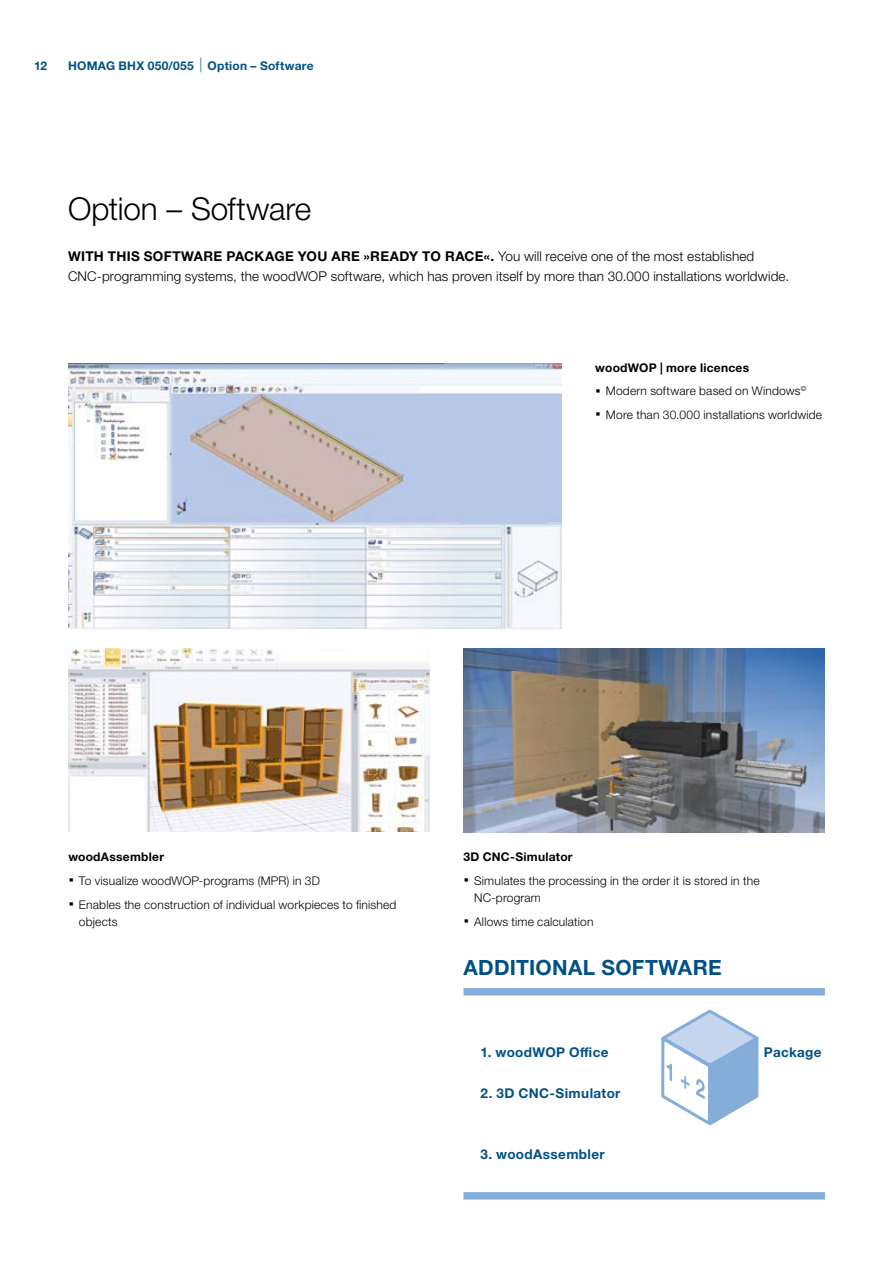
<style>
.page{position:relative;width:893px;height:1263px;background:#fff}
.page>*{position:absolute;margin:0;border:0;box-sizing:border-box;transform-origin:0 0}
.t1{font:300 31.5px "Helvetica Neue LTW1 G";letter-spacing:-.005em;color:#000}
.t2{font:700 21px "Helvetica Neue LTW1 G";letter-spacing:.01em;color:#005185}
.t3{font:300 13.5px/20.4px "Helvetica Neue LTW1 G";letter-spacing:.01em;color:#000}
.t4{font:700 13.5px "Helvetica Neue LTW1 G";letter-spacing:.025em;color:#005185}
.t5{font:300 12px/23.7px "Helvetica Neue LTW1 G";letter-spacing:.015em;color:#000}
.t6{font:700 12px "Helvetica Neue LTW1 G";letter-spacing:.025em;color:#005185}
.s1{font-weight:700}
.s2{font-weight:700;font-size:21px}
</style>
<div class="page">
<img style="left:463px;top:649px;width:362px;height:183px">
<img style="left:68px;top:363px;width:493px;height:265px">
<img style="left:68px;top:649px;width:361px;height:183px">
<div style="left:463px;top:988px;width:362px;height:7px;background:#84aed9"></div>
<div style="left:463px;top:1192px;width:362px;height:7px;background:#84aed9"></div>
<svg style="left:661px;top:1009px;width:98px;height:116px"></svg>
<svg style="left:200px;top:58px;width:1px;height:14px"></svg>
<p class="t6" style="left:34px;top:58px;width:15px">12</p>
<p class="t6" style="left:68px;top:58px;width:247px">HOMAG BHX 050/055 Option – Software</p>
<h1 class="t1" style="left:68px;top:190px;width:245px">Option – Software</h1>
<p class="t3" style="left:68px;top:246px;width:723px"><span class="s1">WITH THIS SOFTWARE PACKAGE YOU ARE »READY TO RACE«.</span> You will receive one of the most established<br>CNC-programming systems, the woodWOP software, which has proven itself by more than 30.000 installations worldwide.</p>
<p class="t5" style="left:595px;top:355px;width:228px"><span class="s1">woodWOP | more licences<br></span><span class="s2">·</span> Modern software based on Windows<sup>©<br></sup><span class="s2">·</span> More than 30.000 installations worldwide</p>
<p class="t5" style="left:68px;top:845px;width:330px"><span class="s1">woodAssembler<br></span><span class="s2">·</span> To visualize woodWOP-programs (MPR) in 3D<br><span class="s2">·</span> Enables the construction of individual workpieces to finished</p>
<p class="t5" style="left:79px;top:910px;width:40px">objects</p>
<p class="t5" style="left:463px;top:845px;width:298px"><span class="s1">3D CNC-Simulator<br></span><span class="s2">·</span> Simulates the processing in the order it is stored in the</p>
<p class="t5" style="left:463px;top:886px;width:131px;text-indent:11px">NC-program<br><span class="s2">·</span> Allows time calculation</p>
<h2 class="t2" style="left:463px;top:955px;width:260px">ADDITIONAL SOFTWARE</h2>
<p class="t4" style="left:480px;top:1043px;width:130px">1. woodWOP Office</p>
<p class="t4" style="left:480px;top:1084px;width:142px">2. 3D CNC-Simulator</p>
<p class="t4" style="left:480px;top:1145px;width:126px">3. woodAssembler</p>
<p class="t4" style="left:764px;top:1043px;width:59px">Package</p>
</div>
